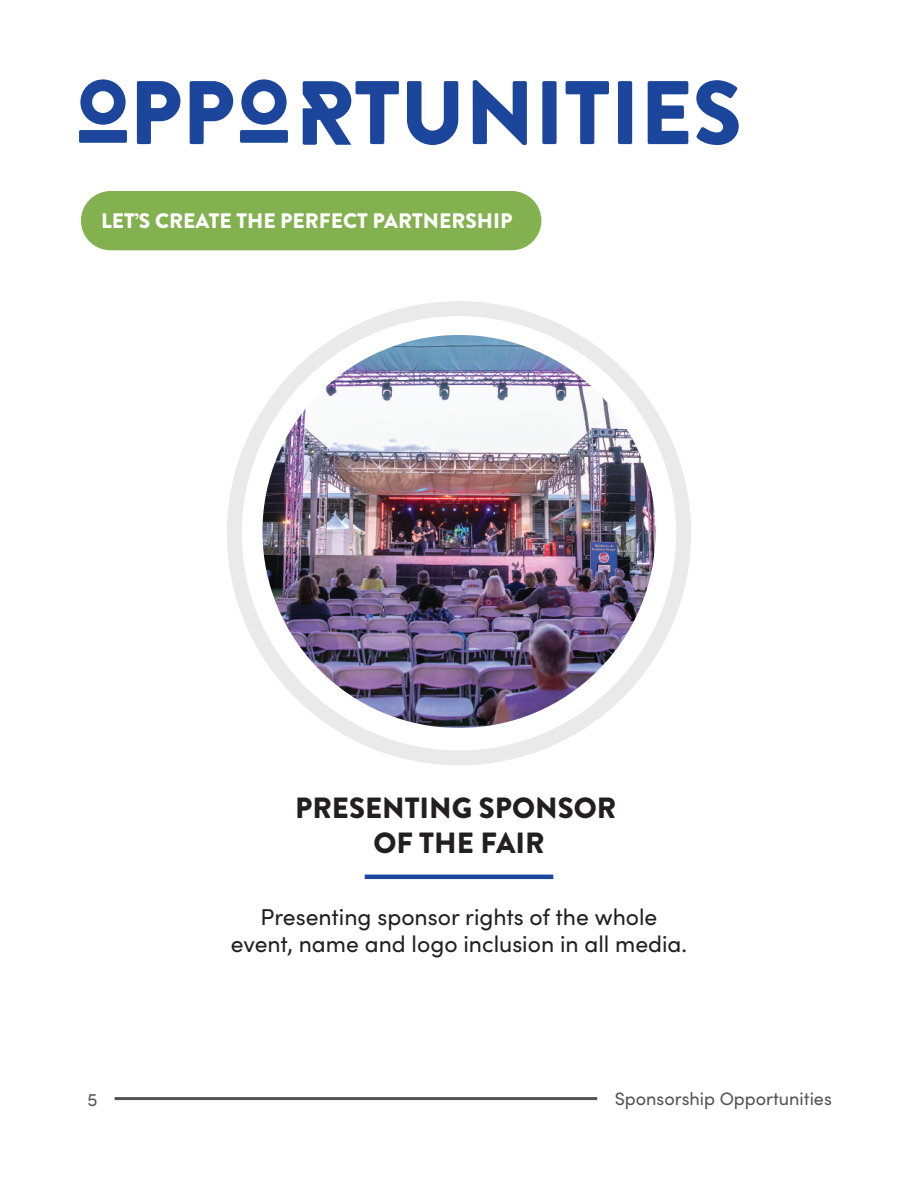
<style>
.page{position:relative;width:918px;height:1188px;background:#fff}
.page>*{position:absolute;margin:0;border:0;box-sizing:border-box;transform-origin:0 0}
.t1{font:900 90px "Brandon Grotesque";color:#1b469b}
.t2{font:900 29.25px/35.1px "Brandon Grotesque";color:#231f20;text-align:center}
.t3{font:22.95px/27.6px "Sofia Pro";color:#231f20;text-align:center}
.t4{font:900 21px "Brandon Grotesque";color:#fff}
.t5{font:18px "Sofia Pro";color:#535453}
</style>
<div class="page">
<hr style="left:115px;top:1097px;width:482px;height:3px;background:#535453">
<div style="left:81px;top:191px;width:460px;height:59px;background:#83b14f;border-radius:30px"></div>
<div style="left:227px;top:301px;width:464px;height:464px;border:15px solid #eaeaea;border-radius:50%"></div>
<img style="left:262px;top:335px;width:394px;height:393px;border-radius:197px">
<hr style="left:365px;top:875px;width:188px;height:4px;background:#1b469b">
<svg style="left:303px;top:81px;width:48px;height:64px"></svg>
<svg style="left:80px;top:79px;width:46px;height:46px"></svg>
<div style="left:79px;top:130px;width:48px;height:13px;background:#1b469b;border-radius:2px"></div>
<svg style="left:241px;top:79px;width:46px;height:46px"></svg>
<div style="left:240px;top:130px;width:48px;height:13px;background:#1b469b;border-radius:2px"></div>
<h1 class="t1" style="left:129px;top:49px;width:107px">PP</h1>
<h1 class="t1" style="left:354px;top:49px;width:389px">TUNITIES</h1>
<p class="t4" style="left:101px;top:206px;width:413px">LET’S CREATE THE PERFECT PARTNERSHIP</p>
<p class="t2" style="left:295px;top:791px;width:323px">PRESENTING SPONSOR<br>OF THE FAIR</p>
<p class="t3" style="left:231px;top:902px;width:458px">Presenting sponsor rights of the whole event, name and logo inclusion in all media.</p>
<p class="t5" style="left:88px;top:1087px;width:11px">5</p>
<p class="t5" style="left:615px;top:1085px;width:219px">Sponsorship Opportunities</p>
</div>
